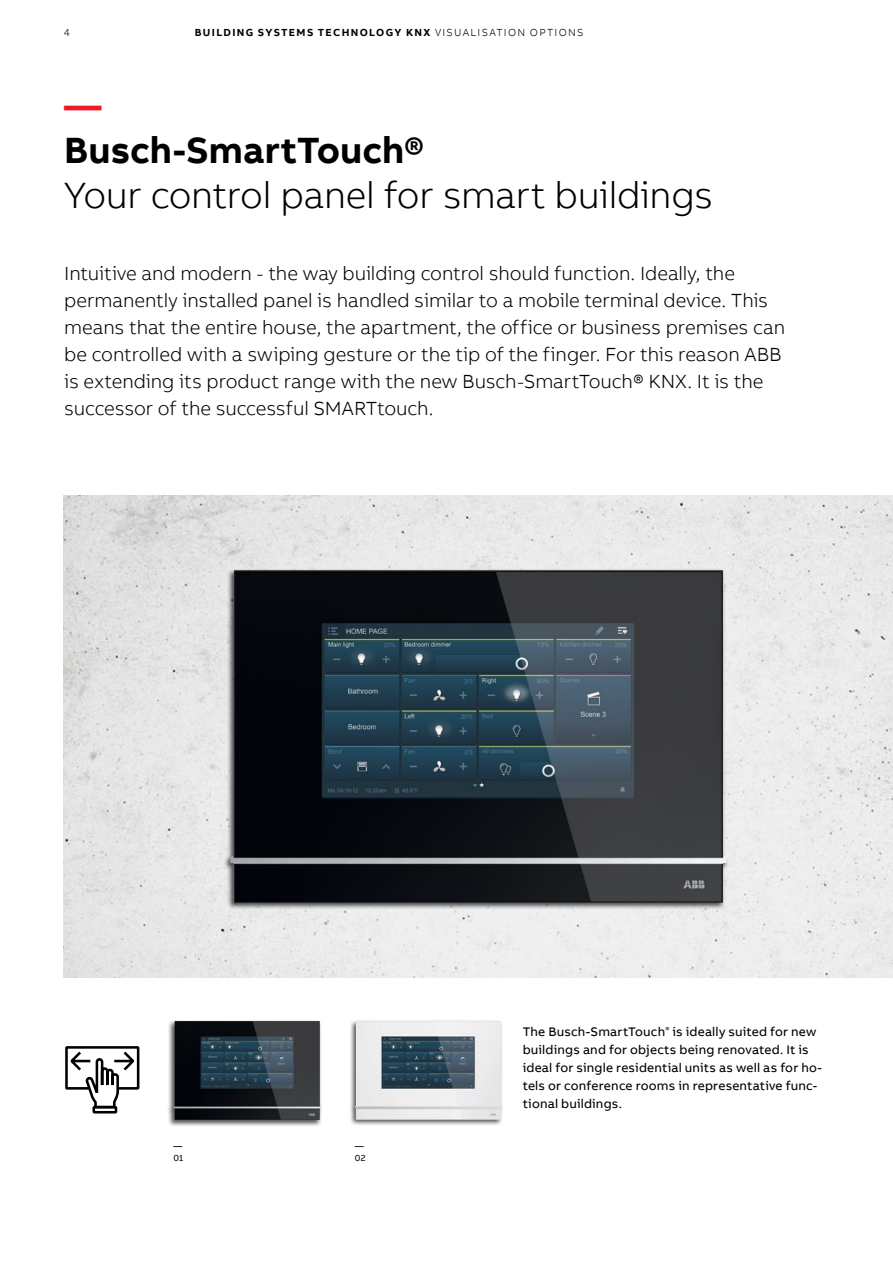
<style>
.page{position:relative;width:893px;height:1263px;background:#fff}
.page>*{position:absolute;margin:0;border:0;box-sizing:border-box;transform-origin:0 0}
.t1{font:300 37.5px "AB Bvoice";letter-spacing:-.01em;color:#000}
.t2{font:700 37.5px "AB Bvoice";color:#000}
.t3{font:700 37.5px "AB Bvoice";color:#ed1b28}
.t4{font:300 19.5px/27px "AB Bvoice";letter-spacing:-.005em;color:#000}
.t5{font:12.75px/18px "AB Bvoice";letter-spacing:.015em;color:#000}
.t6{font:700 10.5px "AB Bvoice";letter-spacing:.125em;color:#000}
.t7{font:300 10.5px "AB Bvoice";color:#000}
.t8{font:9px/12px "AB Bvoice";color:#000}
.s1{font-weight:300}
</style>
<div class="page">
<img style="left:64px;top:496px;width:829px;height:481px">
<div style="left:224px;top:568px;width:504px;height:342px;background:#000;opacity:.7"></div>
<img style="left:230px;top:570px;width:497px;height:333px">
<div style="left:348px;top:1019px;width:156px;height:108px;background:#000;opacity:.7"></div>
<img style="left:355px;top:1021px;width:147px;height:99px">
<div style="left:167px;top:1019px;width:156px;height:108px;background:#000;opacity:.7"></div>
<img style="left:173px;top:1021px;width:148px;height:99px">
<div style="left:65px;top:1046px;width:74px;height:43px;border:3px solid #000"></div>
<svg style="left:68px;top:1049px;width:69px;height:61px"></svg>
<div style="left:93px;top:1106px;width:24px;height:7px;border:3px solid #000"></div>
<p class="t7" style="left:64px;top:26px;width:8px">4</p>
<p class="t6" style="left:195px;top:25px;width:390px">BUILDING SYSTEMS TECHNOLOGY KNX <span class="s1">VISUALISATION OPTIONS</span></p>
<h1 class="t3" style="left:64px;top:81px;width:39px">—</h1>
<h1 class="t2" style="left:64px;top:126px;width:362px">Busch-SmartTouch®</h1>
<h1 class="t1" style="left:64px;top:173px;width:650px">Your control panel for smart buildings</h1>
<p class="t4" style="left:64px;top:260px;width:722px">Intuitive and modern - the way building control should function. Ideally, the permanently installed panel is handled similar to a mobile terminal device. This means that the entire house, the apartment, the office or business premises can be controlled with a swiping gesture or the tip of the finger. For this reason ABB is extending its product range with the new Busch-SmartTouch® KNX. It is the successor of the successful SMARTtouch.</p>
<p class="t8" style="left:173px;top:1140px;width:11px">—<br>01</p>
<p class="t8" style="left:355px;top:1140px;width:12px">—<br>02</p>
<p class="t5" style="left:523px;top:1023px;width:301px">The Busch-SmartTouch<sup>®</sup> is ideally suited for new buildings and for objects being renovated. It is ideal for single residential units as well as for ho&shy;tels or conference rooms in representative func&shy;tional buildings.</p>
</div>
